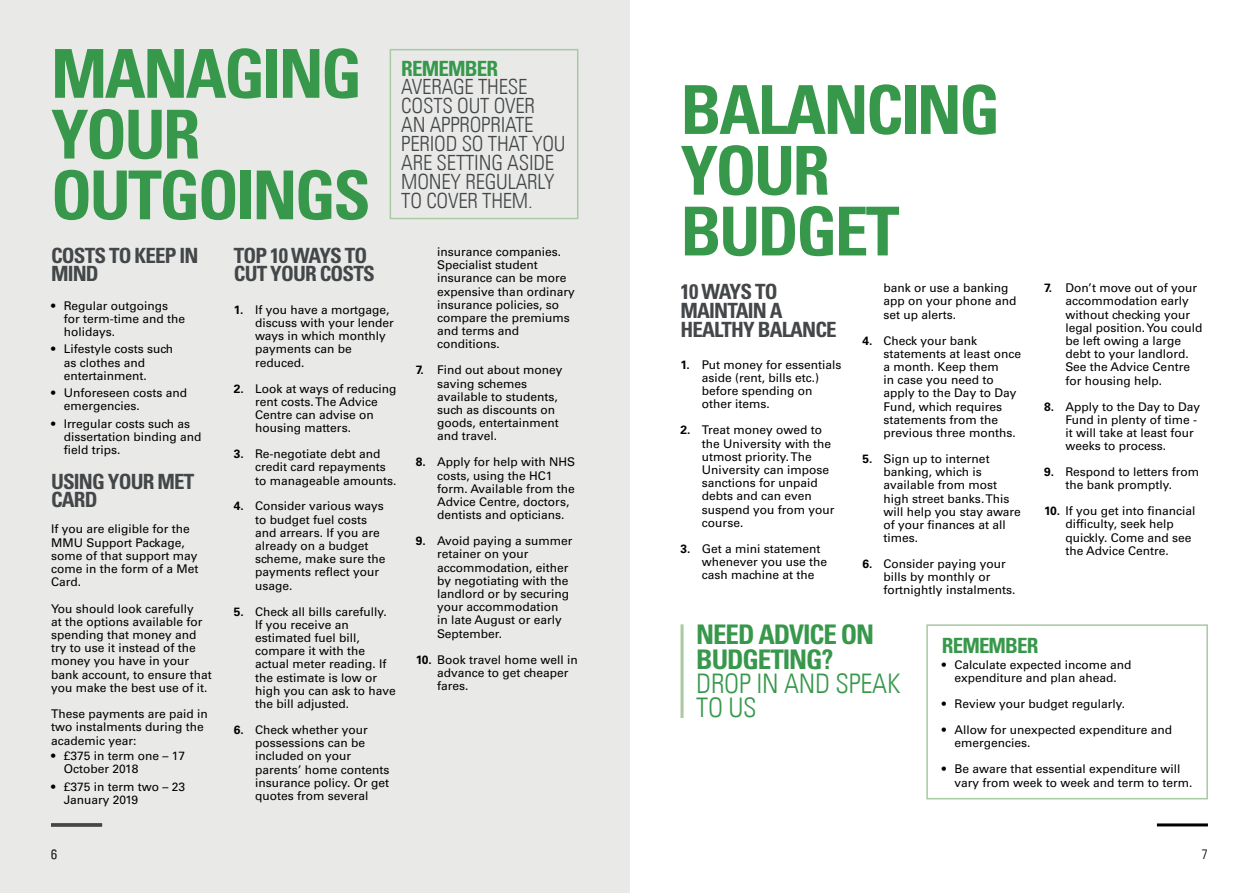
<style>
.page{position:relative;width:1259px;height:893px;background:#fff}
.page>*{position:absolute;margin:0;border:0;box-sizing:border-box;transform-origin:0 0}
.t1{font:700 condensed 67.5px/60.8px "Univers LT Pro";letter-spacing:-.04em;color:#37984b}
.t2{font:700 condensed 27px/24.3px "Univers LT Pro";letter-spacing:-.04em;color:#37984b}
.t3{font:27px/24.3px "Univers Com 47 Light Cond";letter-spacing:-.01em;color:#37984b}
.t4{font:21px/18.9px "Univers Com 47 Light Cond";letter-spacing:-.01em;color:#444749}
.t5{font:700 condensed 21px/18.9px "Univers LT Pro";letter-spacing:-.04em;color:#444749}
.t6{font:700 condensed 21px "Univers LT Pro";letter-spacing:-.04em;color:#37984b}
.t7{font:13.5px "Univers Com 47 Light Cond";color:#000}
.t8{font:12px/13.2px "Univers LT Std";color:#000}
.s1{font-family:"Univers LT Pro 65";font-weight:700}
</style>
<div class="page">
<hr style="left:680px;top:624px;width:3px;height:94px;background:#a8c9a2">
<div style="left:0;top:0;width:629px;height:893px;background:#e9eae8"></div>
<div style="left:926px;top:624px;width:282px;height:175px;border:2px solid #a8c9a2"></div>
<div style="left:389px;top:49px;width:189px;height:170px;border:2px solid #a8c9a2"></div>
<hr style="left:1157px;top:823px;width:51px;height:3px;background:#000">
<hr style="left:51px;top:823px;width:51px;height:3px;background:#444749">
<h1 class="t1" style="left:51px;top:43px;width:321px">MANAGING<br>YOUR<br>OUTGOINGS</h1>
<h3 class="t5" style="left:51px;top:246px;width:149px">COSTS TO KEEP IN<br>MIND</h3>
<p class="t8" style="left:64px;top:299px;width:123px;text-indent:-13px">• Regular outgoings for term-time and the holidays.</p>
<p class="t8" style="left:64px;top:343px;width:111px;text-indent:-13px">• Lifestyle costs such as clothes and entertainment.</p>
<p class="t8" style="left:64px;top:386px;width:125px;text-indent:-13px">• Unforeseen costs and emergencies.</p>
<p class="t8" style="left:64px;top:417px;width:139px;text-indent:-13px">• Irregular costs such as dissertation binding and field trips.</p>
<h3 class="t5" style="left:51px;top:471px;width:145px">USING YOUR MET<br>CARD</h3>
<p class="t8" style="left:51px;top:523px;width:149px">If you are eligible for the<br>MMU Support Package, some of that support may come in the form of a Met<br>Card.</p>
<p class="t8" style="left:51px;top:602px;width:162px">You should look carefully<br>at the options available for spending that money and try to use it instead of the money you have in your bank account, to ensure that you make the best use of it.</p>
<p class="t8" style="left:51px;top:707px;width:158px">These payments are paid in two instalments during the academic year:</p>
<p class="t8" style="left:64px;top:749px;width:123px;text-indent:-13px">• £375 in term one – 17<br>October 2018</p>
<p class="t8" style="left:64px;top:780px;width:123px;text-indent:-13px">• £375 in term two – 23<br>January 2019</p>
<h3 class="t6" style="left:401px;top:55px;width:98px">REMEMBER</h3>
<h3 class="t4" style="left:401px;top:78px;width:166px">AVERAGE THESE<br>COSTS OUT OVER<br>AN APPROPRIATE<br>PERIOD SO THAT YOU<br>ARE SETTING ASIDE<br>MONEY REGULARLY<br>TO COVER THEM.</h3>
<h3 class="t5" style="left:234px;top:246px;width:142px">TOP 10 WAYS TO<br>CUT YOUR COSTS</h3>
<p class="t8" style="left:255px;top:303px;width:140px;text-indent:-21px"><span class="s1">1.</span> If you have a mortgage, discuss with your lender ways in which monthly payments can be reduced.</p>
<p class="t8" style="left:255px;top:382px;width:143px;text-indent:-21px"><span class="s1">2.</span> Look at ways of reducing rent costs. The Advice<br>Centre can advise on housing matters.</p>
<p class="t8" style="left:255px;top:447px;width:143px;text-indent:-21px"><span class="s1">3.</span> Re-negotiate debt and credit card repayments to manageable amounts.</p>
<p class="t8" style="left:255px;top:500px;width:132px;text-indent:-21px"><span class="s1">4.</span> Consider various ways to budget fuel costs and arrears. If you are already on a budget scheme, make sure the payments reflect your usage.</p>
<p class="t8" style="left:255px;top:605px;width:142px;text-indent:-21px"><span class="s1">5.</span> Check all bills carefully.<br>If you receive an estimated fuel bill, compare it with the actual meter reading. If the estimate is low or high you can ask to have the bill adjusted.</p>
<p class="t8" style="left:255px;top:723px;width:136px;text-indent:-21px"><span class="s1">6.</span> Check whether your possessions can be included on your parents’ home contents insurance policy. Or get quotes from several</p>
<p class="t8" style="left:437px;top:245px;width:139px">insurance companies.<br>Specialist student insurance can be more expensive than ordinary insurance policies, so compare the premiums and terms and conditions.</p>
<p class="t8" style="left:437px;top:364px;width:127px;text-indent:-21px"><span class="s1">7.</span> Find out about money saving schemes available to students, such as discounts on goods, entertainment and travel.</p>
<p class="t8" style="left:437px;top:456px;width:140px;text-indent:-21px"><span class="s1">8.</span> Apply for help with NHS costs, using the HC1 form. Available from the<br>Advice Centre, doctors, dentists and opticians.</p>
<p class="t8" style="left:437px;top:534px;width:137px;text-indent:-21px"><span class="s1">9.</span> Avoid paying a summer retainer on your accommodation, either by negotiating with the landlord or by securing your accommodation<br>in late August or early<br>September.</p>
<p class="t8" style="left:437px;top:653px;width:142px;text-indent:-21px"><span class="s1">10.</span> Book travel home well in advance to get cheaper fares.</p>
<h1 class="t1" style="left:680px;top:79px;width:321px">BALANCING<br>YOUR<br>BUDGET</h1>
<h3 class="t5" style="left:680px;top:282px;width:158px">10 WAYS TO<br>MAINTAIN A<br>HEALTHY BALANCE</h3>
<p class="t8" style="left:702px;top:358px;width:141px;text-indent:-21px"><span class="s1">1.</span> Put money for essentials aside (rent, bills etc.) before spending on other items.</p>
<p class="t8" style="left:702px;top:424px;width:134px;text-indent:-21px"><span class="s1">2.</span> Treat money owed to the University with the utmost priority. The<br>University can impose sanctions for unpaid debts and can even suspend you from your course.</p>
<p class="t8" style="left:702px;top:542px;width:127px;text-indent:-21px"><span class="s1">3.</span> Get a mini statement whenever you use the cash machine at the</p>
<p class="t8" style="left:883px;top:281px;width:134px">bank or use a banking app on your phone and set up alerts.</p>
<p class="t8" style="left:883px;top:334px;width:139px;text-indent:-21px"><span class="s1">4.</span> Check your bank statements at least once a month. Keep them<br>in case you need to apply to the Day to Day<br>Fund, which requires statements from the previous three months.</p>
<p class="t8" style="left:883px;top:452px;width:139px;text-indent:-21px"><span class="s1">5.</span> Sign up to internet banking, which is available from most high street banks. This will help you stay aware of your finances at all times.</p>
<p class="t8" style="left:883px;top:557px;width:133px;text-indent:-21px"><span class="s1">6.</span> Consider paying your bills by monthly or fortnightly instalments.</p>
<p class="t8" style="left:1065px;top:281px;width:139px;text-indent:-21px"><span class="s1">7.</span> Don’t move out of your accommodation early without checking your legal position. You could be left owing a large debt to your landlord.<br>See the Advice Centre for housing help.</p>
<p class="t8" style="left:1065px;top:400px;width:136px;text-indent:-21px"><span class="s1">8.</span> Apply to the Day to Day<br>Fund in plenty of time - it will take at least four weeks to process.</p>
<p class="t8" style="left:1044px;top:465px;width:156px;text-align:center"><span class="s1">9.</span> Respond to letters from the bank promptly.</p>
<p class="t8" style="left:1065px;top:504px;width:132px;text-indent:-21px"><span class="s1">10.</span> If you get into financial difficulty, seek help quickly. Come and see the Advice Centre.</p>
<h2 class="t2" style="left:696px;top:623px;width:179px">NEED ADVICE ON<br>BUDGETING?</h2>
<h2 class="t3" style="left:696px;top:671px;width:206px">DROP IN AND SPEAK<br>TO US</h2>
<h3 class="t6" style="left:942px;top:632px;width:98px">REMEMBER</h3>
<p class="t8" style="left:942px;top:658px;width:191px;text-align:center">• Calculate expected income and expenditure and plan ahead.</p>
<p class="t8" style="left:942px;top:697px;width:185px">• Review your budget regularly.</p>
<p class="t8" style="left:954px;top:723px;width:219px;text-indent:-13px">• Allow for unexpected expenditure and emergencies.</p>
<p class="t8" style="left:954px;top:762px;width:239px;text-indent:-13px">• Be aware that essential expenditure will vary from week to week and term to term.</p>
<p class="t7" style="left:51px;top:846px;width:7px">6</p>
<p class="t7" style="left:1202px;top:846px;width:7px">7</p>
</div>
